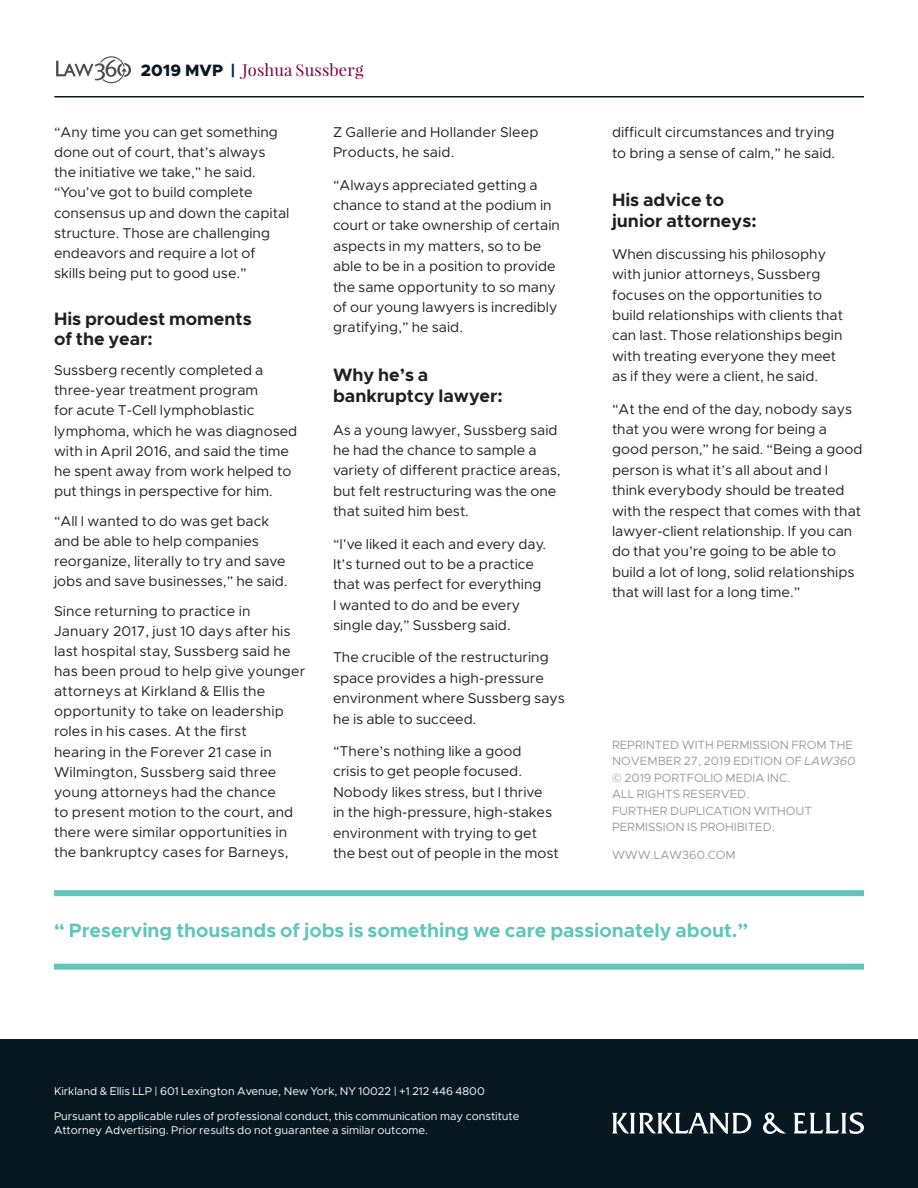
<style>
.page{position:relative;width:918px;height:1188px;background:#fff}
.page>*{position:absolute;margin:0;border:0;box-sizing:border-box;transform-origin:0 0}
.Pullquote{font:700 19.5px "Kirkland Sans";color:#61c5ba}
.t1{font:700 18px/21px "Kirkland Sans";color:#231f20}
.t2{font:16.5px "Playfair Display";letter-spacing:.01em;color:#7e0137}
.t3{font:14.25px/20.4px "Kirkland Sans";color:#231f20}
.t4{font:12px/16.5px "Kirkland Sans";color:#9a9c9c}
.t5{font:11.25px/14.2px "Kirkland Sans";color:#fff}
.s1{font-family:"Kirkland Sans";font-weight:800;color:#071822}
.s2{font-family:"Kirkland Sans";font-weight:800;color:#061d62}
.s3{font-style:italic}
</style>
<div class="page">
<hr style="left:54px;top:96px;width:810px;height:2px;background:#071822">
<svg style="left:56px;top:56px;width:75px;height:27px"></svg>
<div style="left:0;top:1040px;width:918px;height:148px;background:#071822"></div>
<div style="left:54px;top:890px;width:810px;height:6px;background:#61c5ba"></div>
<div style="left:54px;top:964px;width:810px;height:6px;background:#61c5ba"></div>
<svg style="left:612px;top:1112px;width:252px;height:22px"></svg>
<p class="t2" style="left:141px;top:59px;width:224px"><span class="s1">2019 MVP</span> <span class="s2">|</span> Joshua Sussberg</p>
<p class="t3" style="left:54px;top:122px;width:237px">“Any time you can get something done out of court, that’s always the initiative we take,” he said. “You’ve got to build complete consensus up and down the capital structure. Those are challenging endeavors and require a lot of skills being put to good use.”</p>
<p class="t1" style="left:54px;top:308px;width:199px">His proudest moments of the year:</p>
<p class="t3" style="left:54px;top:360px;width:245px">Sussberg recently completed a three-year treatment program<br>for acute T-Cell lymphoblastic lymphoma, which he was diagnosed with in April 2016, and said the time he spent away from work helped to put things in perspective for him.</p>
<p class="t3" style="left:54px;top:511px;width:235px">“All I wanted to do was get back and be able to help companies reorganize, literally to try and save jobs and save businesses,” he said.</p>
<p class="t3" style="left:54px;top:601px;width:253px">Since returning to practice in January 2017, just 10 days after his last hospital stay, Sussberg said he has been proud to help give younger attorneys at Kirkland &amp; Ellis the opportunity to take on leadership roles in his cases. At the first<br>hearing in the Forever 21 case in Wilmington, Sussberg said three young attorneys had the chance<br>to present motion to the court, and there were similar opportunities in the bankruptcy cases for Barneys,</p>
<p class="t3" style="left:333px;top:122px;width:207px">Z Gallerie and Hollander Sleep<br>Products, he said.</p>
<p class="t3" style="left:333px;top:174px;width:228px">“Always appreciated getting a chance to stand at the podium in court or take ownership of certain aspects in my matters, so to be able to be in a position to provide the same opportunity to so many of our young lawyers is incredibly gratifying,” he said.</p>
<p class="t1" style="left:333px;top:365px;width:171px">Why he’s a bankruptcy lawyer:</p>
<p class="t3" style="left:333px;top:420px;width:229px">As a young lawyer, Sussberg said he had the chance to sample a variety of different practice areas, but felt restructuring was the one that suited him best.</p>
<p class="t3" style="left:333px;top:533px;width:215px">“I’ve liked it each and every day.<br>It’s turned out to be a practice that was perfect for everything<br>I wanted to do and be every single day,” Sussberg said.</p>
<p class="t3" style="left:333px;top:647px;width:234px">The crucible of the restructuring space provides a high-pressure environment where Sussberg says he is able to succeed.</p>
<p class="t3" style="left:333px;top:741px;width:227px">“There’s nothing like a good crisis to get people focused.<br>Nobody likes stress, but I thrive<br>in the high-pressure, high-stakes environment with trying to get the best out of people in the most</p>
<p class="t3" style="left:612px;top:122px;width:225px">difficult circumstances and trying to bring a sense of calm,” he said.</p>
<p class="t1" style="left:612px;top:189px;width:146px">His advice to junior attorneys:</p>
<p class="t3" style="left:612px;top:244px;width:232px">When discussing his philosophy with junior attorneys, Sussberg focuses on the opportunities to build relationships with clients that can last. Those relationships begin with treating everyone they meet as if they were a client, he said.</p>
<p class="t3" style="left:612px;top:398px;width:252px">“At the end of the day, nobody says that you were wrong for being a good person,” he said. “Being a good person is what it’s all about and I think everybody should be treated with the respect that comes with that lawyer-client relationship. If you can do that you’re going to be able to build a lot of long, solid relationships that will last for a long time.”</p>
<p class="t4" style="left:612px;top:736px;width:245px">REPRINTED WITH PERMISSION FROM THE<br>NOVEMBER 27, 2019 EDITION OF <span class="s3">LAW360 </span>© 2019 PORTFOLIO MEDIA INC.<br>ALL RIGHTS RESERVED.<br>FURTHER DUPLICATION WITHOUT<br>PERMISSION IS PROHIBITED.</p>
<p class="t4" style="left:612px;top:846px;width:125px">WWW.LAW360.COM</p>
<p class="Pullquote" style="left:54px;top:918px;width:696px">“ Preserving thousands of jobs is something we care passionately about.”</p>
<p class="t5" style="left:54px;top:1084px;width:432px">Kirkland &amp; Ellis LLP | 601 Lexington Avenue, New York, NY 10022 | +1 212 446 4800</p>
<p class="t5" style="left:54px;top:1109px;width:467px">Pursuant to applicable rules of professional conduct, this communication may constitute<br>Attorney Advertising. Prior results do not guarantee a similar outcome.</p>
</div>
